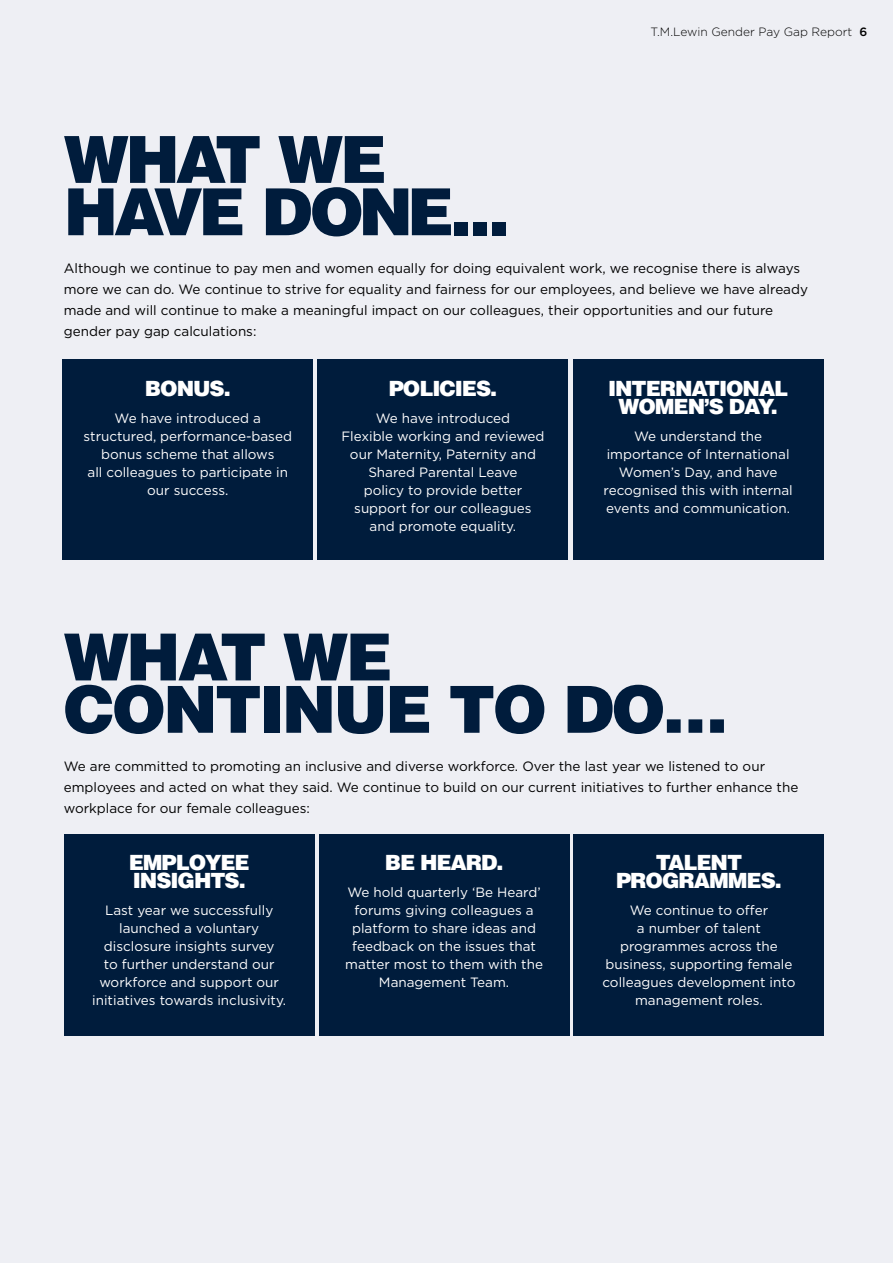
<style>
.page{position:relative;width:893px;height:1263px;background:#eeeff4}
.page>*{position:absolute;margin:0;border:0;box-sizing:border-box;transform-origin:0 0}
.t1{font:900 64.95px/52.3px "Helvetica";letter-spacing:-.04em;color:#001c3c}
.t2{font:900 64.95px/52.3px "Helvetica";letter-spacing:-.07em;color:#001c3c}
.t3{font:900 21px/18px "Helvetica";letter-spacing:-.05em;color:#fff;text-align:center}
.t4{font:13.5px/18px "Gotham";color:#fff;text-align:center}
.t5{font:13.5px/21px "Gotham";color:#000}
.t6{font:300 12px "Gotham";color:#000}
.s1{font-weight:500}
</style>
<div class="page">
<div style="left:573px;top:834px;width:251px;height:201px;background:#001c3c"></div>
<div style="left:319px;top:834px;width:250px;height:201px;background:#001c3c"></div>
<div style="left:64px;top:834px;width:251px;height:201px;background:#001c3c"></div>
<div style="left:62px;top:360px;width:251px;height:200px;background:#001c3c"></div>
<div style="left:318px;top:360px;width:250px;height:200px;background:#001c3c"></div>
<div style="left:573px;top:360px;width:251px;height:200px;background:#001c3c"></div>
<p class="t6" style="left:651px;top:24px;width:218px">T.M.Lewin Gender Pay Gap Report <span class="s1">6</span></p>
<h1 class="t2" style="left:64px;top:131px;width:447px">WHAT WE<br>HAVE DONE...</h1>
<p class="t5" style="left:64px;top:258px;width:746px">Although we continue to pay men and women equally for doing equivalent work, we recognise there is always more we can do. We continue to strive for equality and fairness for our employees, and believe we have already made and will continue to make a meaningful impact on our colleagues, their opportunities and our future gender pay gap calculations:</p>
<h2 class="t3" style="left:145px;top:379px;width:87px">BONUS.</h2>
<p class="t4" style="left:84px;top:408px;width:210px">We have introduced a structured, performance-based bonus scheme that allows<br>all colleagues to participate in our success.</p>
<h2 class="t3" style="left:389px;top:379px;width:110px">POLICIES.</h2>
<p class="t4" style="left:341px;top:408px;width:205px">We have introduced<br>Flexible working and reviewed our Maternity, Paternity and<br>Shared Parental Leave<br>policy to provide better support for our colleagues and promote equality.</p>
<h2 class="t3" style="left:608px;top:379px;width:182px">INTERNATIONAL<br>WOMEN’S DAY.</h2>
<p class="t4" style="left:603px;top:426px;width:191px">We understand the importance of International<br>Women’s Day, and have recognised this with internal events and communication.</p>
<h1 class="t1" style="left:64px;top:629px;width:666px">WHAT WE<br>CONTINUE TO DO…</h1>
<p class="t5" style="left:64px;top:755px;width:736px">We are committed to promoting an inclusive and diverse workforce. Over the last year we listened to our employees and acted on what they said. We continue to build on our current initiatives to further enhance the workplace for our female colleagues:</p>
<h2 class="t3" style="left:129px;top:853px;width:122px;text-align:left">EMPLOYEE<br>INSIGHTS.</h2>
<p class="t4" style="left:92px;top:901px;width:195px">Last year we successfully launched a voluntary disclosure insights survey<br>to further understand our workforce and support our initiatives towards inclusivity.</p>
<h2 class="t3" style="left:385px;top:853px;width:120px">BE HEARD.</h2>
<p class="t4" style="left:345px;top:883px;width:199px">We hold quarterly ‘Be Heard’ forums giving colleagues a platform to share ideas and feedback on the issues that matter most to them with the<br>Management Team.</p>
<h2 class="t3" style="left:616px;top:853px;width:167px">TALENT<br>PROGRAMMES.</h2>
<p class="t4" style="left:602px;top:901px;width:195px">We continue to offer<br>a number of talent programmes across the business, supporting female colleagues development into management roles.</p>
</div>
